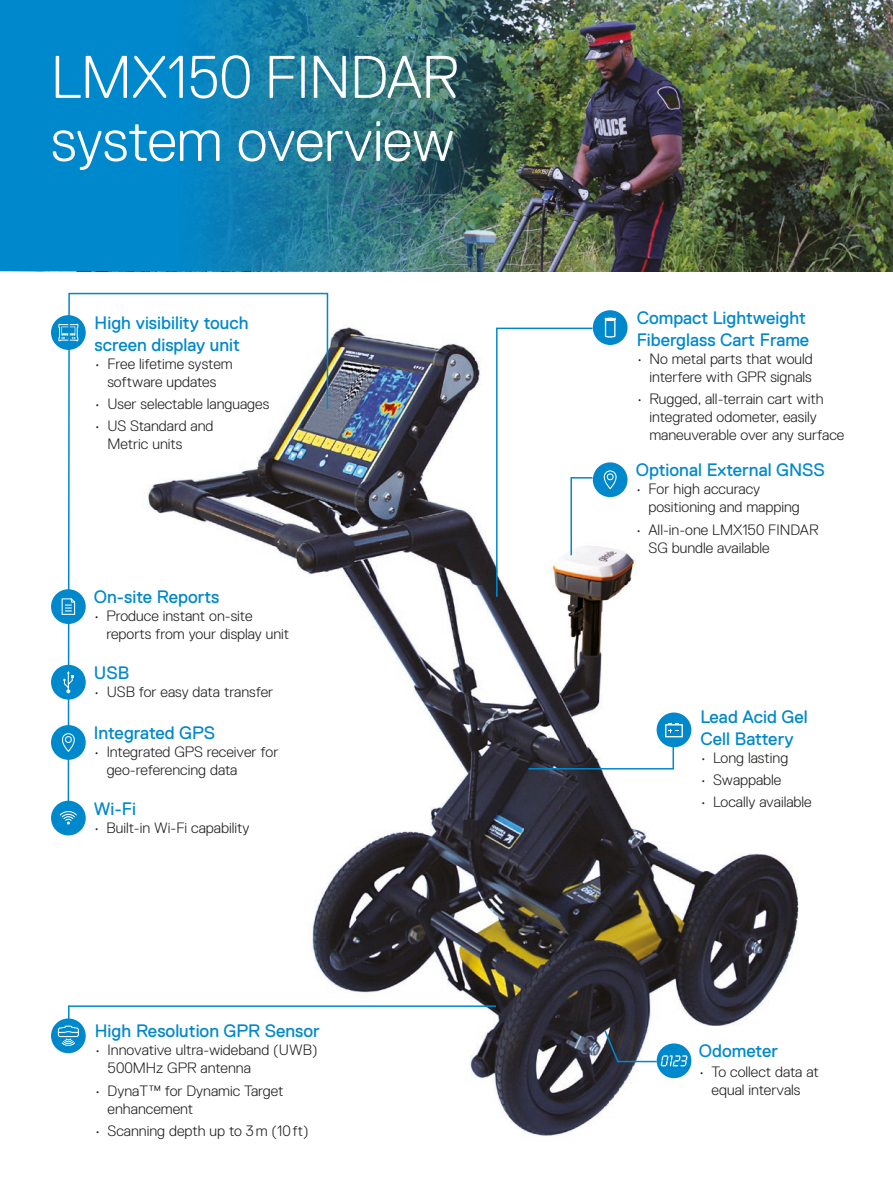
<style>
.page{position:relative;width:893px;height:1187px;background:#fff}
.page>*{position:absolute;margin:0;border:0;box-sizing:border-box;transform-origin:0 0}
.t1{font:300 60px/63px "Replica Std";letter-spacing:-.005em;color:#fff}
.t2{font:18px/21.6px "Replica Std";color:#08c}
.t3{font:300 15px/18px "Replica Std";color:#1d1d1b}
</style>
<div class="page">
<img style="left:538px;top:0;width:355px;height:271px">
<img style="left:0;top:0;width:538px;height:271px">
<img style="left:51px;top:310px;width:748px;height:826px">
<div style="left:51px;top:315px;width:35px;height:35px;background:#08c;border-radius:50%"></div>
<svg style="left:58px;top:323px;width:9px;height:18px"></svg>
<div style="left:593px;top:310px;width:34px;height:35px;background:#08c;border-radius:50%"></div>
<svg style="left:604px;top:317px;width:12px;height:21px"></svg>
<svg style="left:67px;top:292px;width:262px;height:514px"></svg>
<svg style="left:495px;top:327px;width:99px;height:271px"></svg>
<div style="left:593px;top:462px;width:34px;height:35px;background:#08c;border-radius:50%"></div>
<svg style="left:603px;top:470px;width:14px;height:19px"></svg>
<div style="left:51px;top:1018px;width:35px;height:35px;background:#08c;border-radius:50%"></div>
<svg style="left:57px;top:1004px;width:441px;height:42px"></svg>
<div style="left:657px;top:1043px;width:34px;height:35px;background:#08c;border-radius:50%"></div>
<svg style="left:603px;top:1028px;width:84px;height:38px"></svg>
<div style="left:657px;top:712px;width:34px;height:35px;background:#08c;border-radius:50%"></div>
<div style="left:665px;top:724px;width:18px;height:13px;border:1px solid #fff"></div>
<svg style="left:527px;top:722px;width:152px;height:48px"></svg>
<div style="left:51px;top:589px;width:35px;height:35px;background:#08c;border-radius:50%"></div>
<svg style="left:61px;top:598px;width:15px;height:17px"></svg>
<div style="left:51px;top:664px;width:35px;height:35px;background:#08c;border-radius:50%"></div>
<svg style="left:63px;top:671px;width:10px;height:22px"></svg>
<div style="left:51px;top:800px;width:35px;height:35px;background:#08c;border-radius:50%"></div>
<svg style="left:59px;top:811px;width:18px;height:13px"></svg>
<div style="left:51px;top:725px;width:35px;height:34px;background:#08c;border-radius:50%"></div>
<svg style="left:62px;top:733px;width:13px;height:19px"></svg>
<h1 class="t1" style="left:51px;top:46px;width:409px">LMX150 FINDAR system overview</h1>
<p class="t2" style="left:95px;top:312px;width:156px">High visibility touch screen display unit</p>
<p class="t3" style="left:95px;top:355px;width:140px;text-align:center">• Free lifetime system software updates</p>
<p class="t3" style="left:95px;top:395px;width:176px">• User selectable languages</p>
<p class="t3" style="left:107px;top:417px;width:108px;text-indent:-13px">• US Standard and<br>Metric units</p>
<p class="t2" style="left:94px;top:586px;width:127px">On-site Reports</p>
<p class="t3" style="left:106px;top:607px;width:184px;text-indent:-13px">• Produce instant on-site reports from your display unit</p>
<p class="t2" style="left:94px;top:662px;width:37px">USB</p>
<p class="t3" style="left:94px;top:682px;width:181px">• USB for easy data transfer</p>
<p class="t2" style="left:94px;top:722px;width:123px">Integrated GPS</p>
<p class="t3" style="left:107px;top:743px;width:173px;text-indent:-13px">• Integrated GPS receiver for geo-referencing data</p>
<p class="t2" style="left:94px;top:797px;width:44px">Wi-Fi</p>
<p class="t3" style="left:94px;top:818px;width:157px">• Built-in Wi-Fi capability</p>
<p class="t2" style="left:95px;top:1020px;width:226px">High Resolution GPR Sensor</p>
<p class="t3" style="left:108px;top:1041px;width:211px;text-indent:-13px">• Innovative ultra-wideband (UWB)<br>500MHz GPR antenna</p>
<p class="t3" style="left:108px;top:1081px;width:177px;text-indent:-13px">• DynaT™ for Dynamic Target enhancement</p>
<p class="t3" style="left:95px;top:1121px;width:215px">• Scanning depth up to 3m (10ft)</p>
<p class="t2" style="left:637px;top:307px;width:174px">Compact Lightweight<br>Fiberglass Cart Frame</p>
<p class="t3" style="left:637px;top:350px;width:178px;text-align:right">• No metal parts that would interfere with GPR signals</p>
<p class="t3" style="left:649px;top:390px;width:196px;text-indent:-13px">• Rugged, all-terrain cart with integrated odometer, easily maneuverable over any surface</p>
<p class="t2" style="left:636px;top:459px;width:191px">Optional External GNSS</p>
<p class="t3" style="left:648px;top:480px;width:153px;text-indent:-13px">• For high accuracy positioning and mapping</p>
<p class="t3" style="left:648px;top:520px;width:172px;text-indent:-13px">• All-in-one LMX150 FINDAR<br>SG bundle available</p>
<p class="t2" style="left:700px;top:706px;width:109px">Lead Acid Gel<br>Cell Battery</p>
<p class="t3" style="left:700px;top:748px;width:89px">• Long lasting</p>
<p class="t3" style="left:700px;top:771px;width:82px">• Swappable</p>
<p class="t3" style="left:700px;top:793px;width:113px">• Locally available</p>
<p class="t2" style="left:699px;top:1039px;width:81px">Odometer</p>
<p class="t3" style="left:699px;top:1062px;width:121px;text-align:center">• To collect data at equal intervals</p>
</div>
